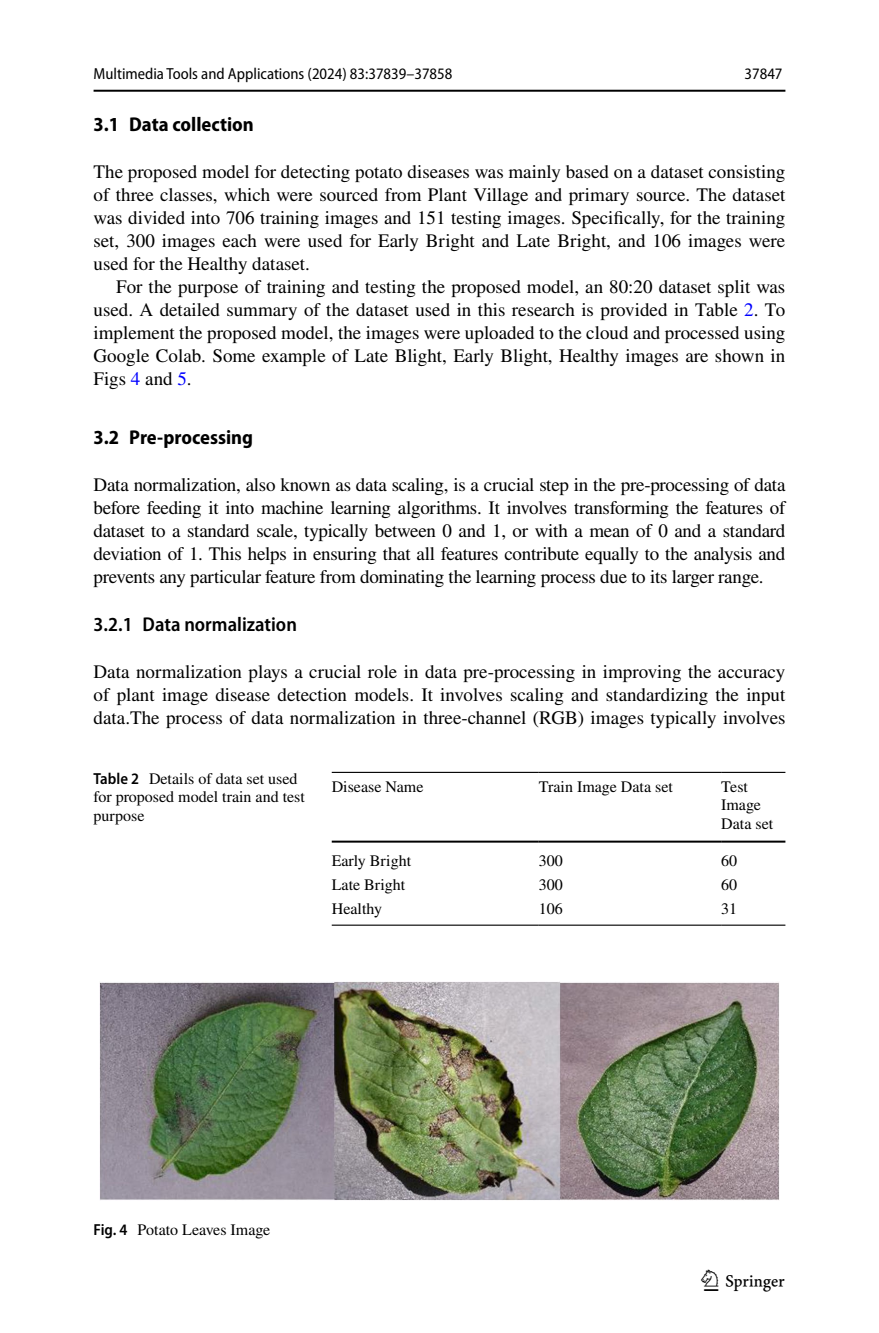
<style>
.page{position:relative;width:879px;height:1333px;background:#fff}
.page>*{position:absolute;margin:0;border:0;box-sizing:border-box;transform-origin:0 0}
.t1{font:30px "Springnew Regular 5";color:#000}
.t2{font:700 semi-condensed 20px "Myriad Pro";color:#000}
.t3{font:600 semi-condensed 20px "Myriad Pro";color:#000}
.t4{font:19px/23px "STIX";color:#000;text-align:justify}
.t5{font:16px/18.4px "STIX";color:#000}
.t6{font:semi-condensed 16px "Myriad Pro";color:#000}
.s1{color:#00f}
.s2{font-family:"Myriad Pro";font-weight:600;font-stretch:semi-condensed}
</style>
<div class="page">
<hr style="left:94px;top:90px;width:691px;height:2px;background:#000">
<hr style="left:332px;top:771px;width:207px;height:2px;background:#000">
<hr style="left:332px;top:840px;width:207px;height:2px;background:#000">
<hr style="left:539px;top:771px;width:182px;height:2px;background:#000">
<hr style="left:539px;top:840px;width:182px;height:2px;background:#000">
<hr style="left:721px;top:771px;width:64px;height:2px;background:#000">
<hr style="left:721px;top:840px;width:64px;height:2px;background:#000">
<hr style="left:332px;top:924px;width:207px;height:1px;background:#000">
<hr style="left:539px;top:924px;width:182px;height:1px;background:#000">
<hr style="left:721px;top:924px;width:64px;height:1px;background:#000">
<img style="left:99px;top:981px;width:680px;height:219px">
<p class="t6" style="left:94px;top:65px;width:360px">Multimedia Tools and Applications (2024) 83:37839–37858</p>
<p class="t6" style="left:744px;top:65px;width:39px">37847</p>
<p class="t2" style="left:94px;top:113px;width:162px">3.1 Data collection</p>
<p class="t4" style="left:94px;top:161px;width:693px">The proposed model for detecting potato diseases was mainly based on a dataset consisting of three classes, which were sourced from Plant Village and primary source. The dataset was divided into 706 training images and 151 testing images. Specifically, for the training set, 300 images each were used for Early Bright and Late Bright, and 106 images were used for the Healthy dataset.</p>
<p class="t4" style="left:94px;top:276px;width:693px;text-indent:23px">For the purpose of training and testing the proposed model, an 80:20 dataset split was used. A detailed summary of the dataset used in this research is provided in Table <span class="s1">2</span>. To implement the proposed model, the images were uploaded to the cloud and processed using Google Colab. Some example of Late Blight, Early Blight, Healthy images are shown in Figs <span class="s1">4</span> and <span class="s1">5</span>.</p>
<p class="t2" style="left:94px;top:426px;width:161px">3.2 Pre‑processing</p>
<p class="t4" style="left:94px;top:474px;width:693px">Data normalization, also known as data scaling, is a crucial step in the pre-processing of data before feeding it into machine learning algorithms. It involves transforming the features of dataset to a standard scale, typically between 0 and 1, or with a mean of 0 and a standard deviation of 1. This helps in ensuring that all features contribute equally to the analysis and prevents any particular feature from dominating the learning process due to its larger range.</p>
<p class="t3" style="left:94px;top:613px;width:205px">3.2.1 Data normalization</p>
<p class="t4" style="left:94px;top:661px;width:693px">Data normalization plays a crucial role in data pre-processing in improving the accuracy of plant image disease detection models. It involves scaling and standardizing the input data.The process of data normalization in three-channel (RGB) images typically involves</p>
<p class="t5" style="left:94px;top:770px;width:213px"><span class="s2">Table 2</span> Details of data set used for proposed model train and test purpose</p>
<p class="t5" style="left:332px;top:778px;width:93px">Disease Name</p>
<p class="t5" style="left:539px;top:778px;width:135px">Train Image Data set</p>
<p class="t5" style="left:721px;top:778px;width:53px">Test<br>Image<br>Data set</p>
<p class="t5" style="left:332px;top:852px;width:81px">Early Bright</p>
<p class="t5" style="left:539px;top:852px;width:25px">300</p>
<p class="t5" style="left:721px;top:852px;width:17px">60</p>
<p class="t5" style="left:332px;top:876px;width:75px">Late Bright</p>
<p class="t5" style="left:539px;top:876px;width:25px">300</p>
<p class="t5" style="left:721px;top:876px;width:17px">60</p>
<p class="t5" style="left:332px;top:900px;width:52px">Healthy</p>
<p class="t5" style="left:539px;top:900px;width:25px">106</p>
<p class="t5" style="left:721px;top:900px;width:17px">31</p>
<p class="t5" style="left:94px;top:1221px;width:178px"><span class="s2">Fig. 4</span> Potato Leaves Image</p>
<h1 class="t1" style="left:704px;top:1269px;width:83px">1 3</h1>
</div>
